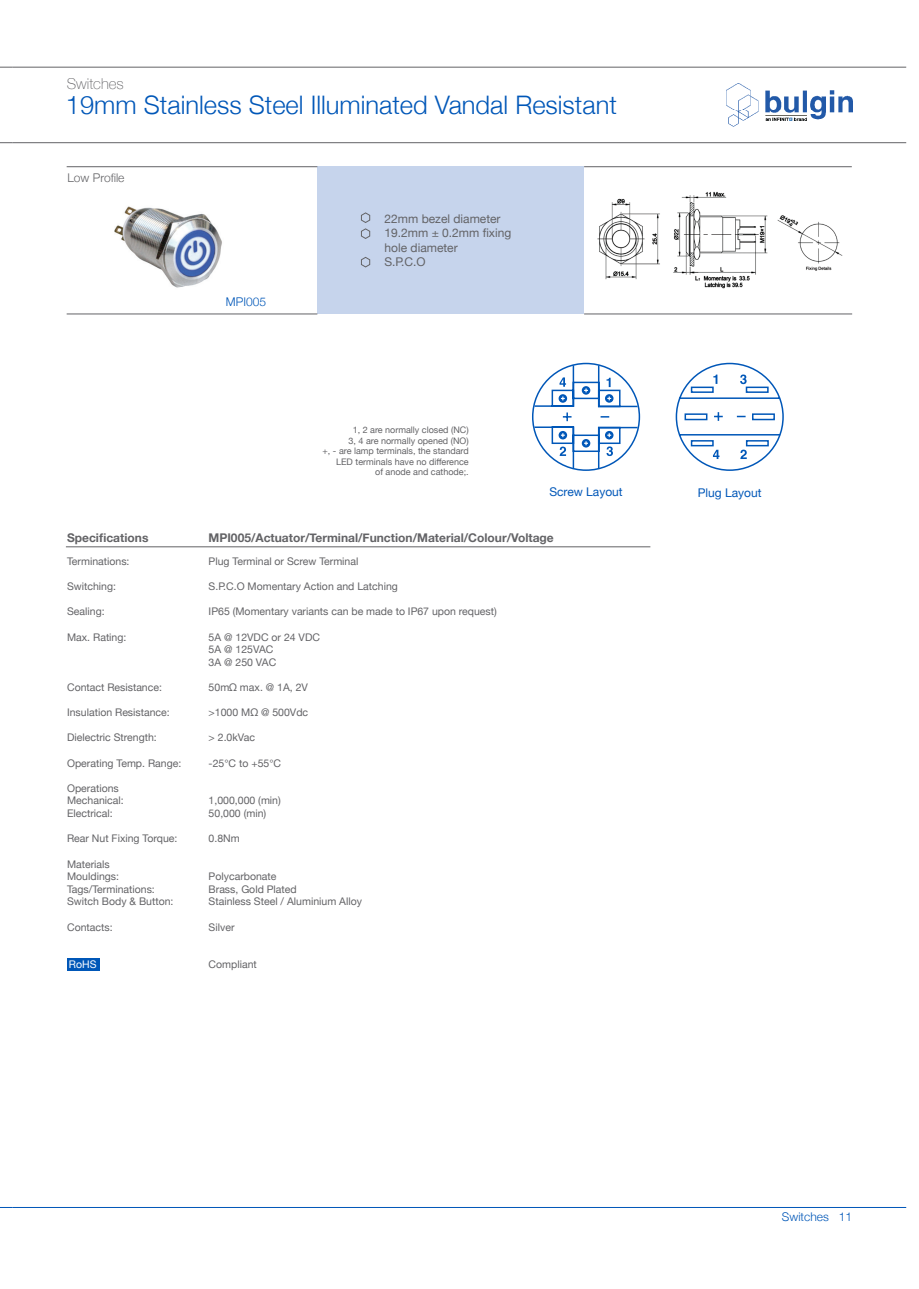
<style>
.page{position:relative;width:919px;height:1289px;background:#fff}
.page>*{position:absolute;margin:0;border:0;box-sizing:border-box;transform-origin:0 0}
.t1{font:300 25.5px "Helvetica Neue";color:#0057b8}
.t2{font:100 15px "Helvetica Neue";color:#636366}
.t3{font:700 12px "Helvetica Neue";color:#636366}
.t4{font:12px "Helvetica Neue";color:#636366}
.t5{font:12px "Helvetica Neue";color:#0057b8}
.t6{font:300 12px "Helvetica Neue";color:#0057b8}
.t7{font:300 12px "Helvetica Neue";color:#636366}
.t8{font:10.5px "Helvetica Neue";color:#636366}
.t9{font:10.5px "Helvetica Neue";color:#fff}
.t10{font:9px "Helvetica Neue";color:#636366}
</style>
<div class="page">
<img style="left:726px;top:84px;width:126px;height:42px">
<svg style="left:0;top:67px;width:13px;height:1px"></svg>
<svg style="left:0;top:142px;width:13px;height:1px"></svg>
<hr style="left:13px;top:67px;width:893px;height:1px;background:#636366">
<hr style="left:13px;top:142px;width:893px;height:1px;background:#636366">
<svg style="left:0;top:1207px;width:13px;height:1px"></svg>
<hr style="left:13px;top:1207px;width:893px;height:1px;background:#0057b8">
<img style="left:66px;top:167px;width:232px;height:121px">
<div style="left:317px;top:166px;width:267px;height:148px;background:#c6d4ec"></div>
<hr style="left:584px;top:166px;width:267px;height:1px;background:#636366">
<hr style="left:67px;top:313px;width:250px;height:1px;background:#636366">
<hr style="left:584px;top:313px;width:268px;height:1px;background:#636366">
<hr style="left:67px;top:166px;width:250px;height:1px;background:#636366">
<svg style="left:361px;top:212px;width:10px;height:27px"></svg>
<svg style="left:361px;top:257px;width:10px;height:11px"></svg>
<div style="left:67px;top:957px;width:32px;height:13px;background:#0057b8"></div>
<hr style="left:66px;top:546px;width:584px;height:1px;background:#636366">
<img style="left:597px;top:191px;width:246px;height:97px">
<svg style="left:533px;top:364px;width:106px;height:106px"></svg>
<svg style="left:675px;top:362px;width:109px;height:109px"></svg>
<p class="t2" style="left:67px;top:73px;width:58px">Switches</p>
<p class="t1" style="left:66px;top:84px;width:552px">19mm Stainless Steel Illuminated Vandal Resistant</p>
<p class="t7" style="left:67px;top:168px;width:58px">Low Profile</p>
<p class="t6" style="left:226px;top:291px;width:42px">MPI005</p>
<p class="t4" style="left:384px;top:210px;width:118px">22mm bezel diameter</p>
<p class="t4" style="left:384px;top:224px;width:128px">19.2mm ± 0.2mm fixing</p>
<p class="t4" style="left:384px;top:239px;width:75px">hole diameter</p>
<p class="t4" style="left:384px;top:253px;width:43px">S.P.C.O</p>
<p class="t3" style="left:67px;top:528px;width:83px">Specifications</p>
<p class="t8" style="left:67px;top:553px;width:64px">Terminations:</p>
<p class="t8" style="left:67px;top:579px;width:50px">Switching:</p>
<p class="t8" style="left:67px;top:604px;width:39px">Sealing:</p>
<p class="t8" style="left:67px;top:629px;width:61px">Max. Rating:</p>
<p class="t8" style="left:67px;top:679px;width:96px">Contact Resistance:</p>
<p class="t8" style="left:67px;top:705px;width:104px">Insulation Resistance:</p>
<p class="t8" style="left:67px;top:730px;width:91px">Dielectric Strength:</p>
<p class="t8" style="left:67px;top:755px;width:116px">Operating Temp. Range:</p>
<p class="t8" style="left:67px;top:780px;width:53px">Operations</p>
<p class="t8" style="left:67px;top:793px;width:58px">Mechanical:</p>
<p class="t8" style="left:67px;top:805px;width:47px">Electrical:</p>
<p class="t8" style="left:67px;top:831px;width:112px">Rear Nut Fixing Torque:</p>
<p class="t8" style="left:67px;top:856px;width:44px">Materials</p>
<p class="t8" style="left:67px;top:868px;width:53px">Mouldings:</p>
<p class="t8" style="left:67px;top:881px;width:89px">Tags/Terminations:</p>
<p class="t8" style="left:67px;top:894px;width:108px">Switch Body &amp; Button:</p>
<p class="t8" style="left:67px;top:919px;width:47px">Contacts:</p>
<p class="t9" style="left:69px;top:956px;width:29px">RoHS</p>
<p class="t10" style="left:352px;top:423px;width:118px">1, 2 are normally closed (NC)</p>
<p class="t10" style="left:348px;top:434px;width:122px">3, 4 are normally opened (NO)</p>
<p class="t10" style="left:322px;top:444px;width:148px">+, - are lamp terminals, the standard</p>
<p class="t10" style="left:336px;top:455px;width:134px">LED terminals have no difference</p>
<p class="t10" style="left:375px;top:465px;width:95px">of anode and cathode;.</p>
<p class="t5" style="left:549px;top:483px;width:75px">Screw Layout</p>
<p class="t3" style="left:208px;top:528px;width:347px">MPI005/Actuator/Terminal/Function/Material/Colour/Voltage</p>
<p class="t8" style="left:209px;top:553px;width:151px">Plug Terminal or Screw Terminal</p>
<p class="t8" style="left:209px;top:579px;width:191px">S.P.C.O Momentary Action and Latching</p>
<p class="t8" style="left:209px;top:604px;width:290px">IP65 (Momentary variants can be made to IP67 upon request)</p>
<p class="t8" style="left:209px;top:629px;width:113px">5A @ 12VDC or 24 VDC</p>
<p class="t8" style="left:209px;top:642px;width:66px">5A @ 125VAC</p>
<p class="t8" style="left:209px;top:654px;width:69px">3A @ 250 VAC</p>
<p class="t8" style="left:209px;top:679px;width:101px">50mΩ max. @ 1A, 2V</p>
<p class="t8" style="left:209px;top:705px;width:101px">&gt;1000 MΩ @ 500Vdc</p>
<p class="t8" style="left:209px;top:730px;width:48px">&gt; 2.0kVac</p>
<p class="t8" style="left:209px;top:755px;width:74px">-25°C to +55°C</p>
<p class="t8" style="left:209px;top:793px;width:74px">1,000,000 (min)</p>
<p class="t8" style="left:209px;top:805px;width:59px">50,000 (min)</p>
<p class="t8" style="left:209px;top:831px;width:33px">0.8Nm</p>
<p class="t8" style="left:209px;top:868px;width:69px">Polycarbonate</p>
<p class="t8" style="left:209px;top:881px;width:90px">Brass, Gold Plated</p>
<p class="t8" style="left:209px;top:894px;width:155px">Stainless Steel / Aluminium Alloy</p>
<p class="t8" style="left:209px;top:919px;width:27px">Silver</p>
<p class="t8" style="left:209px;top:957px;width:50px">Compliant</p>
<p class="t5" style="left:697px;top:484px;width:65px">Plug Layout</p>
<p class="t6" style="left:781px;top:1207px;width:72px">Switches 11</p>
</div>
